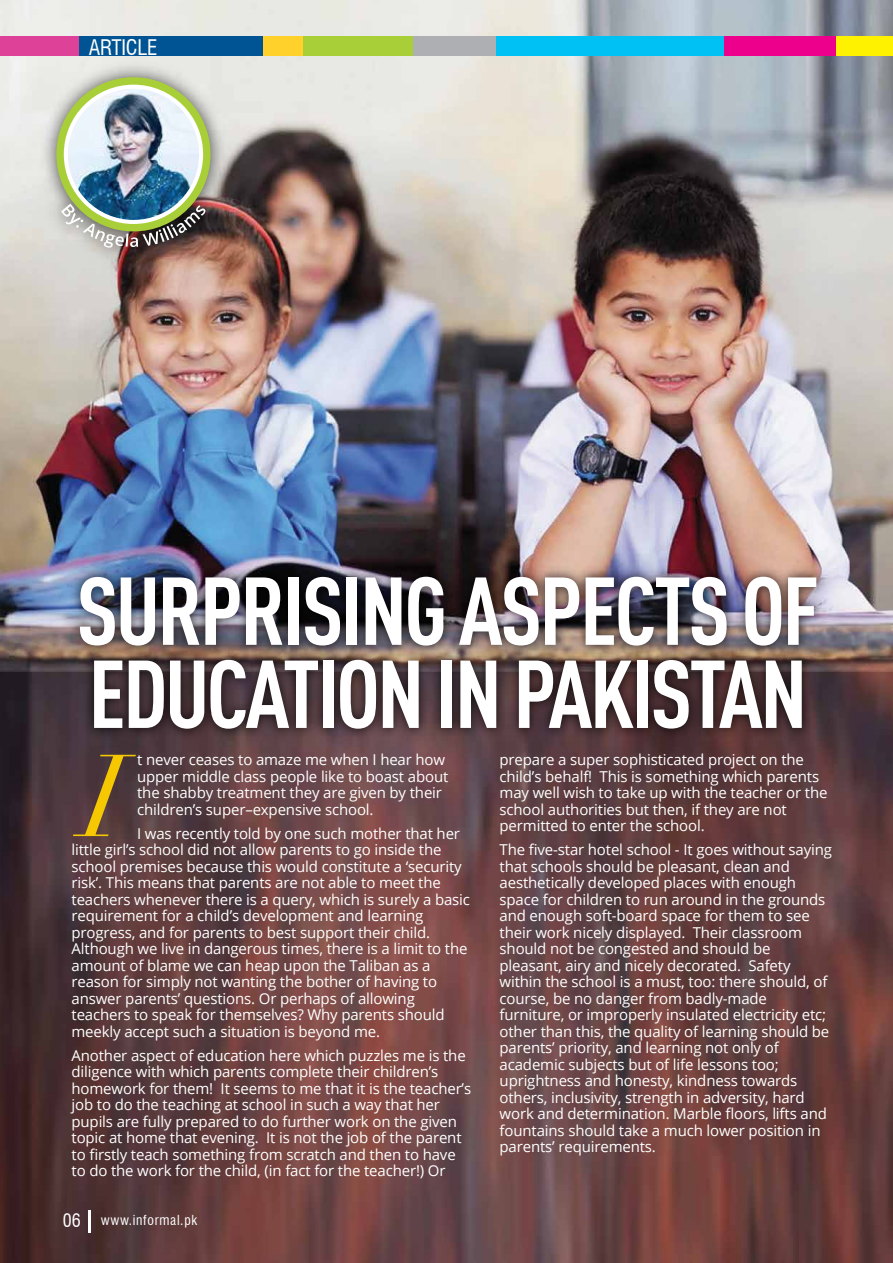
<style>
.page{position:relative;width:893px;height:1263px;background:#fff}
.page>*{position:absolute;margin:0;border:0;box-sizing:border-box;transform-origin:0 0}
.t1{font:italic 114.15px "Didot LT Std";color:#f5c802}
.t2{font:700 94.65px/83.1px "DIN Cond";letter-spacing:-.03em;color:#fff}
.t3{font:condensed 21px "Swiss 721 BT";letter-spacing:-.01em;color:#fff}
.t4{font:15px/16.5px "Open Sans";letter-spacing:-.01em;color:#fff}
.t5{font:condensed 13.5px "Swiss 721 BT";letter-spacing:.05em;color:#fff}
.s1{font-size:18px}
</style>
<div class="page">
<img style="left:0;top:0;width:893px;height:1263px">
<hr style="left:88px;top:1210px;width:2px;height:22px;background:#fff">
<div style="left:724px;top:36px;width:117px;height:20px;background:#ec008c"></div>
<div style="left:837px;top:36px;width:56px;height:20px;background:#fff200"></div>
<div style="left:0;top:36px;width:80px;height:20px;background:#dd4298"></div>
<div style="left:232px;top:36px;width:72px;height:20px;background:#ffd12a"></div>
<div style="left:303px;top:36px;width:110px;height:20px;background:#a8cf38"></div>
<div style="left:413px;top:36px;width:84px;height:20px;background:#adafb2"></div>
<div style="left:497px;top:36px;width:227px;height:20px;background:#00c1f3"></div>
<img style="left:19px;top:22px;width:241px;height:265px">
<svg style="left:56px;top:77px;width:155px;height:154px;fill:#a8cf38"></svg>
<img style="left:66px;top:87px;width:135px;height:135px;border-radius:68px">
<div style="left:64px;top:85px;width:139px;height:139px;border:4px solid #fff;border-radius:50%"></div>
<img style="left:61px;top:204px;width:144px;height:44px">
<img style="left:60px;top:548px;width:773px;height:214px">
<h3 class="t3" style="left:89px;top:34px;width:70px">ARTICLE</h3>
<h2 class="t2" style="left:77px;top:567px;width:744px">SURPRISING ASPECTS OF<br>EDUCATION IN PAKISTAN</h2>
<h1 class="t1" style="left:82px;top:728px;width:46px">I</h1>
<p class="t4" style="left:500px;top:751px;width:329px">prepare a super sophisticated project on the child’s behalf! This is something which parents may well wish to take up with the teacher or the school authorities but then, if they are not permitted to enter the school.</p>
<p class="t4" style="left:500px;top:841px;width:334px">The five-star hotel school - It goes without saying that schools should be pleasant, clean and aesthetically developed places with enough space for children to run around in the grounds and enough soft-board space for them to see their work nicely displayed. Their classroom should not be congested and should be pleasant, airy and nicely decorated. Safety within the school is a must, too: there should, of course, be no danger from badly-made furniture, or improperly insulated electricity etc; other than this, the quality of learning should be parents’ priority, and learning not only of academic subjects but of life lessons too; uprightness and honesty, kindness towards others, inclusivity, strength in adversity, hard work and determination. Marble floors, lifts and fountains should take a much lower position in parents’ requirements.</p>
<p class="t4" style="left:137px;top:751px;width:313px">t never ceases to amaze me when I hear how upper middle class people like to boast about the shabby treatment they are given by their children’s super–expensive school.</p>
<p class="t4" style="left:72px;top:824px;width:400px;text-indent:66px">I was recently told by one such mother that her little girl’s school did not allow parents to go inside the school premises because this would constitute a ‘security risk’. This means that parents are not able to meet the teachers whenever there is a query, which is surely a basic requirement for a child’s development and learning progress, and for parents to best support their child.<br>Although we live in dangerous times, there is a limit to the amount of blame we can heap upon the Taliban as a reason for simply not wanting the bother of having to answer parents’ questions. Or perhaps of allowing teachers to speak for themselves? Why parents should meekly accept such a situation is beyond me.</p>
<p class="t4" style="left:72px;top:1046px;width:401px">Another aspect of education here which puzzles me is the diligence with which parents complete their children’s homework for them! It seems to me that it is the teacher’s job to do the teaching at school in such a way that her pupils are fully prepared to do further work on the given topic at home that evening. It is not the job of the parent to firstly teach something from scratch and then to have to do the work for the child, (in fact for the teacher!) Or</p>
<p class="t5" style="left:63px;top:1212px;width:136px"><span class="s1">06</span> www.informal.pk</p>
</div>
